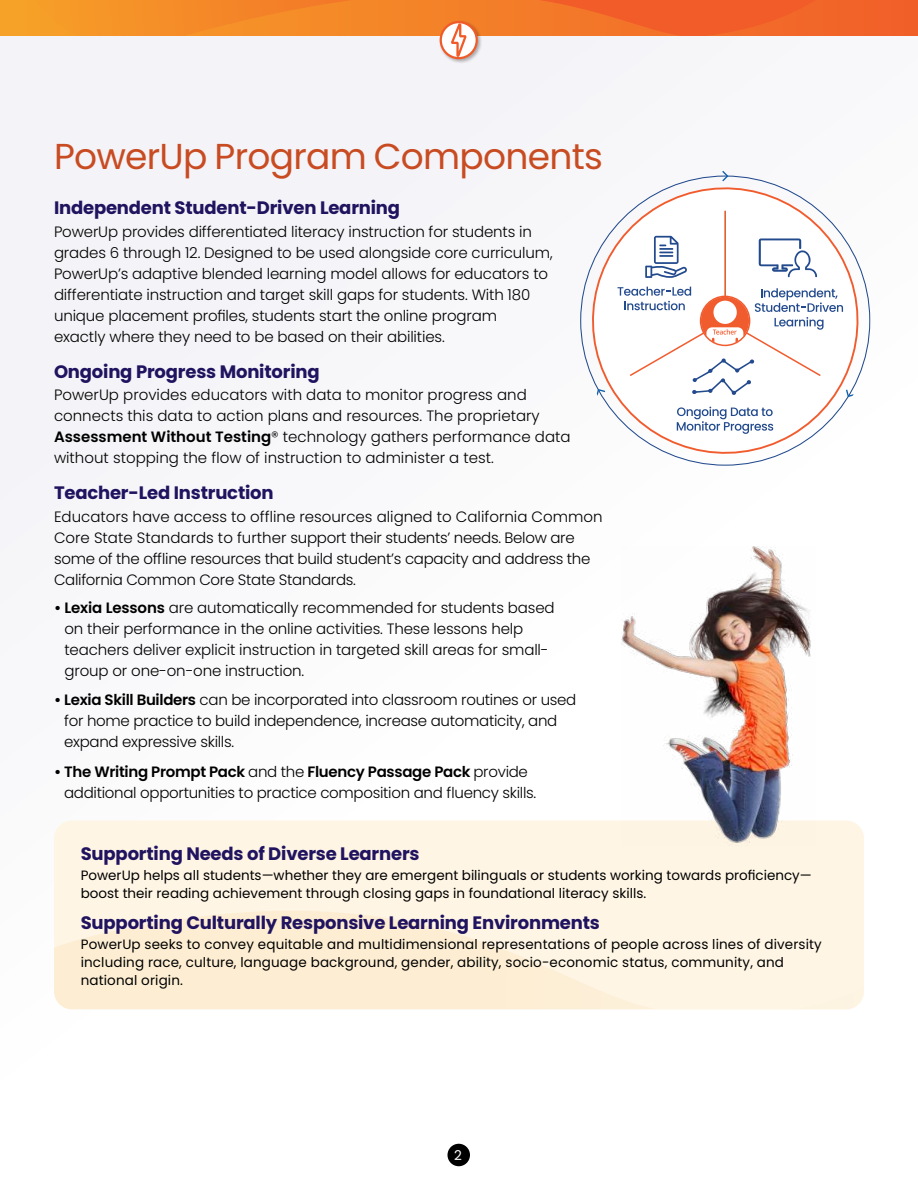
<style>
.page{position:relative;width:918px;height:1188px;background:#fafafb}
.page>*{position:absolute;margin:0;border:0;box-sizing:border-box;transform-origin:0 0}
.t1{font:36px "Poppins";letter-spacing:-.02em;color:#c84b21}
.t2{font:700 18px "Poppins";letter-spacing:-.01em;color:#20135f}
.t3{font:300 15px/21px "Poppins";letter-spacing:-.01em;color:#000}
.t4{font:13.5px/18px "Poppins";letter-spacing:.01em;color:#000}
.t5{font:13.5px "Poppins";color:#fff}
.s1{font-weight:600}
</style>
<div class="page">
<img style="left:0;top:0;width:918px;height:36px">
<img style="left:34px;top:0;width:782px;height:36px">
<div style="left:447px;top:1144px;width:23px;height:22px;background:#000;border-radius:50%"></div>
<div style="left:54px;top:820px;width:810px;height:190px;background:#fef5e5;border-radius:18px"></div>
<svg style="left:54px;top:911px;width:810px;height:99px;fill:#fdeed5"></svg>
<svg style="left:580px;top:175px;width:291px;height:291px"></svg>
<svg style="left:721px;top:170px;width:8px;height:13px"></svg>
<svg style="left:595px;top:388px;width:12px;height:10px"></svg>
<svg style="left:645px;top:236px;width:42px;height:42px"></svg>
<hr style="left:724px;top:211px;width:2px;height:87px;background:#f15c2f">
<svg style="left:677px;top:407px;width:96px;height:27px"></svg>
<svg style="left:618px;top:287px;width:239px;height:111px"></svg>
<img style="left:622px;top:546px;width:193px;height:297px">
<div style="left:439px;top:20px;width:44px;height:44px;background:#000;opacity:.3"></div>
<svg style="left:441px;top:22px;width:36px;height:36px"></svg>
<div style="left:440px;top:21px;width:38px;height:38px;border:2px solid #f05c29;border-radius:50%"></div>
<svg style="left:451px;top:23px;width:16px;height:34px"></svg>
<h1 class="t1" style="left:54px;top:135px;width:550px">PowerUp Program Components</h1>
<p class="t2" style="left:54px;top:200px;width:348px">Independent Student-Driven Learning</p>
<p class="t3" style="left:54px;top:222px;width:500px">PowerUp provides differentiated literacy instruction for students in grades 6 through 12. Designed to be used alongside core curriculum, PowerUp’s adaptive blended learning model allows for educators to differentiate instruction and target skill gaps for students. With 180 unique placement profiles, students start the online program<br>exactly where they need to be based on their abilities.</p>
<p class="t2" style="left:54px;top:363px;width:267px">Ongoing Progress Monitoring</p>
<p class="t3" style="left:54px;top:386px;width:518px">PowerUp provides educators with data to monitor progress and connects this data to action plans and resources. The proprietary <span class="s1">Assessment Without Testing</span>® technology gathers performance data without stopping the flow of instruction to administer a test.</p>
<p class="t2" style="left:54px;top:485px;width:221px">Teacher-Led Instruction</p>
<p class="t3" style="left:54px;top:506px;width:550px">Educators have access to offline resources aligned to California Common Core State Standards to further support their students’ needs. Below are some of the offline resources that build student’s capacity and address the California Common Core State Standards.</p>
<p class="t3" style="left:64px;top:599px;width:492px;text-indent:-10px"><span class="s1">• Lexia Lessons</span> are automatically recommended for students based on their performance in the online activities. These lessons help teachers deliver explicit instruction in targeted skill areas for small&shy;group or one-on-one instruction.</p>
<p class="t3" style="left:64px;top:690px;width:514px;text-indent:-10px"><span class="s1">• Lexia Skill Builders</span> can be incorporated into classroom routines or used for home practice to build independence, increase automaticity, and expand expressive skills.</p>
<p class="t3" style="left:64px;top:762px;width:474px;text-indent:-10px"><span class="s1">• The Writing Prompt Pack</span> and the <span class="s1">Fluency Passage Pack</span> provide additional opportunities to practice composition and fluency skills.</p>
<p class="t2" style="left:81px;top:846px;width:340px">Supporting Needs of Diverse Learners</p>
<p class="t4" style="left:81px;top:866px;width:733px">PowerUp helps all students—whether they are emergent bilinguals or students working towards proficiency— boost their reading achievement through closing gaps in foundational literacy skills.</p>
<p class="t2" style="left:81px;top:915px;width:521px">Supporting Culturally Responsive Learning Environments</p>
<p class="t4" style="left:81px;top:935px;width:743px">PowerUp seeks to convey equitable and multidimensional representations of people across lines of diversity including race, culture, language background, gender, ability, socio-economic status, community, and national origin.</p>
<p class="t5" style="left:454px;top:1147px;width:9px">2</p>
</div>
